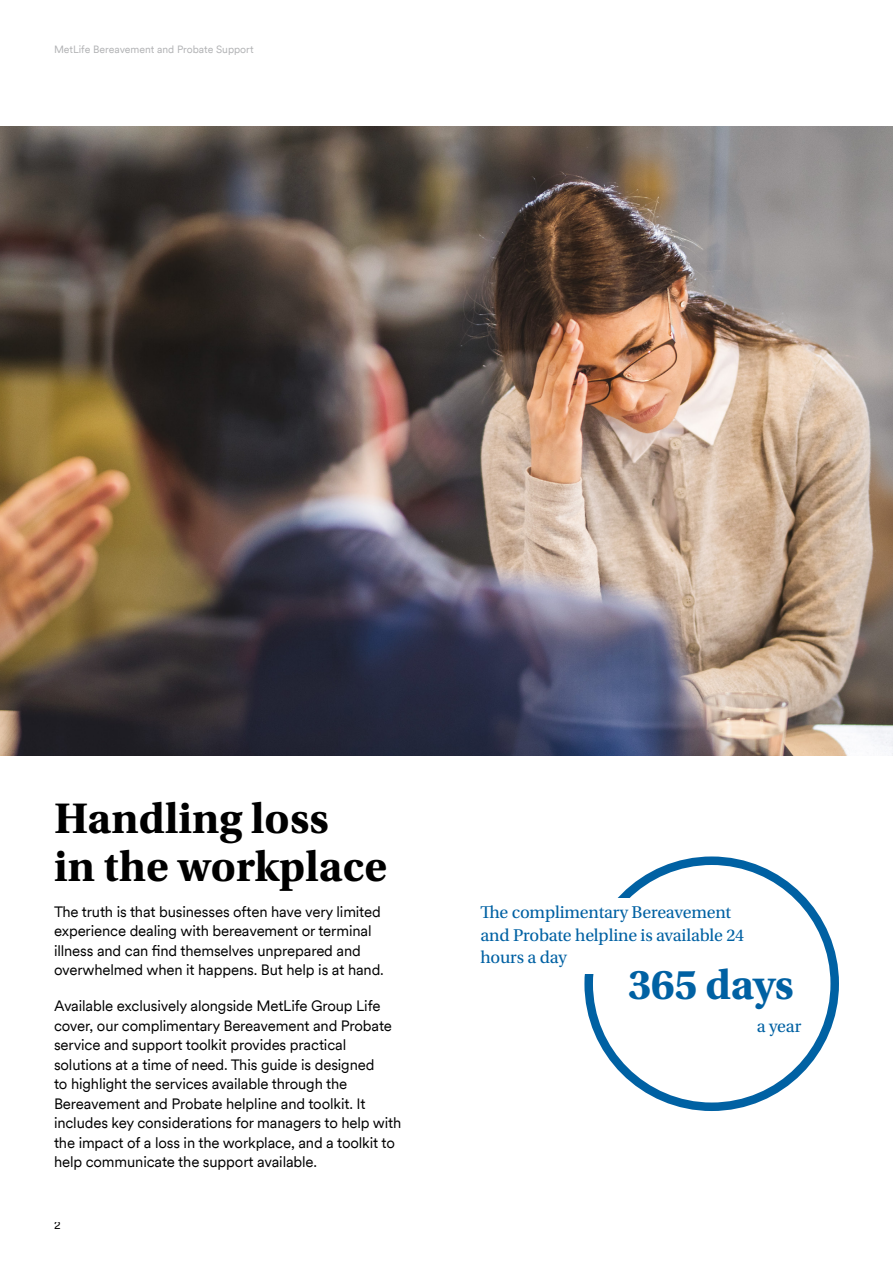
<style>
.page{position:relative;width:893px;height:1263px;background:#fff}
.page>*{position:absolute;margin:0;border:0;box-sizing:border-box;transform-origin:0 0}
.t1{font:700 45px/48px "Utopia Std";color:#000}
.t2{font:700 44.1px "Utopia Std";letter-spacing:-.01em;color:#0061a3}
.t3{font:18px/22.5px "Utopia Std";letter-spacing:-.01em;color:#0061a3}
.t4{font:15px/19.5px "Met Life Circular TT";letter-spacing:-.01em;color:#000}
.t5{font:12px "Met Life Circular TT";color:#000}
.t6{font:10.5px "Met Life Circular TT";color:#b1b2b4}
</style>
<div class="page">
<img style="left:0;top:126px;width:893px;height:630px">
<div style="left:584px;top:856px;width:255px;height:255px;border:9px solid #0061a3;border-radius:50%"></div>
<div style="left:474px;top:898px;width:284px;height:75px;background:#fff"></div>
<p class="t6" style="left:54px;top:43px;width:201px">MetLife Bereavement and Probate Support</p>
<h1 class="t1" style="left:54px;top:795px;width:335px">Handling loss<br>in the workplace</h1>
<p class="t4" style="left:54px;top:901px;width:331px">The truth is that businesses often have very limited experience dealing with bereavement or terminal illness and can find themselves unprepared and overwhelmed when it happens. But help is at hand.</p>
<p class="t4" style="left:54px;top:996px;width:349px">Available exclusively alongside MetLife Group Life cover, our complimentary Bereavement and Probate service and support toolkit provides practical solutions at a time of need. This guide is designed<br>to highlight the services available through the Bereavement and Probate helpline and toolkit. It includes key considerations for managers to help with the impact of a loss in the workplace, and a toolkit to help communicate the support available.</p>
<p class="t5" style="left:54px;top:1217px;width:8px">2</p>
<p class="t3" style="left:480px;top:901px;width:265px">The complimentary Bereavement and Probate helpline is available 24 hours a day</p>
<h2 class="t2" style="left:628px;top:959px;width:167px">365 days</h2>
<p class="t3" style="left:757px;top:1015px;width:46px">a year</p>
</div>
